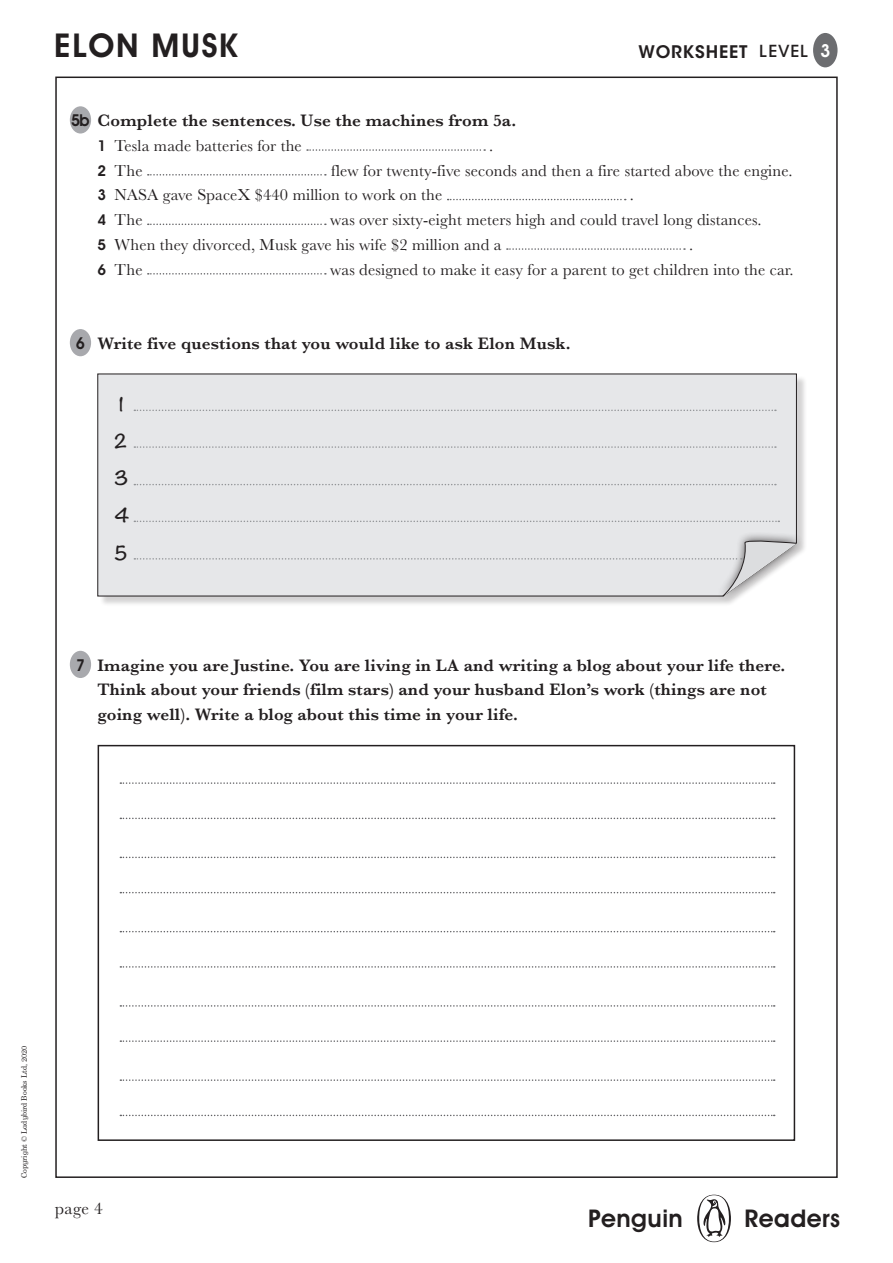
<style>
.page{position:relative;width:893px;height:1263px;background:#fff}
.page>*{position:absolute;margin:0;border:0;box-sizing:border-box;transform-origin:0 0}
.t1{font:600 33px "Avant Garde IT Cby BT";letter-spacing:.05em;color:#231f20}
._04_PENGUIN_READERS{font:600 24.6px "Avant Garde IT Cby BT";letter-spacing:.02em;color:#231f20}
.t2{font:600 18px "Avant Garde IT Cby BT";color:#fff}
._05b_HEADING{font:600 17.25px/24.8px "Baskerville";letter-spacing:.01em;color:#231f20}
.t3{font:600 17.25px "ITC Avant Garde Std";letter-spacing:.05em;color:#231f20}
.t4{font:17.25px "Baskerville";color:#231f20}
._05b_HEADING-2{font:700 17.25px "Noteworthy";color:#231f20}
._05_BODY{font:16.5px "Baskerville";letter-spacing:.01em;color:#231f20}
.BODY_TEXT{font:600 16.5px "Avant Garde IT Cby BT";color:#231f20;scale:.96 1}
._05_BODY-2{font:700 16.5px "Noteworthy";color:#231f20}
.t5{font:7.5px "Century Schlbk Penguin Inf";color:#231f20}
.s1{font-weight:500;font-size:16.5px}
.s2{font-family:"Avant Garde IT Cby BT";font-weight:600;font-size:15px}
</style>
<div class="page">
<div style="left:813px;top:33px;width:24px;height:34px;background:#6c6d70;border-radius:50%"></div>
<div style="left:697px;top:1195px;width:34px;height:47px;background:#231f20;border-radius:50%"></div>
<svg style="left:699px;top:1195px;width:30px;height:46px"></svg>
<svg style="left:307px;top:149px;width:178px;height:2px"></svg>
<svg style="left:148px;top:174px;width:178px;height:2px"></svg>
<svg style="left:448px;top:199px;width:178px;height:1px"></svg>
<svg style="left:148px;top:224px;width:178px;height:1px"></svg>
<svg style="left:507px;top:248px;width:178px;height:2px"></svg>
<svg style="left:148px;top:273px;width:178px;height:2px"></svg>
<div style="left:70px;top:106px;width:21px;height:28px;background:#a8a9ad;border-radius:50%"></div>
<div style="left:70px;top:329px;width:21px;height:27px;background:#a8a9ad;border-radius:50%"></div>
<div style="left:70px;top:651px;width:21px;height:27px;background:#a8a9ad;border-radius:50%"></div>
<div style="left:99px;top:375px;width:708px;height:232px;background:#231f20;opacity:.2"></div>
<div style="left:97px;top:374px;width:700px;height:222px;background:#e6e7e9"></div>
<div style="left:716px;top:532px;width:88px;height:71px;background:#231f20;opacity:.8"></div>
<svg style="left:134px;top:410px;width:642px;height:1px"></svg>
<svg style="left:134px;top:446px;width:642px;height:2px"></svg>
<svg style="left:134px;top:484px;width:642px;height:1px"></svg>
<svg style="left:134px;top:521px;width:645px;height:1px"></svg>
<svg style="left:134px;top:538px;width:663px;height:59px;background:#e0e1e3"></svg>
<div style="left:98px;top:745px;width:697px;height:396px;border:2px solid #231f20"></div>
<svg style="left:120px;top:782px;width:655px;height:2px"></svg>
<svg style="left:120px;top:818px;width:655px;height:1px"></svg>
<svg style="left:120px;top:857px;width:655px;height:1px"></svg>
<svg style="left:120px;top:892px;width:655px;height:1px"></svg>
<svg style="left:120px;top:931px;width:655px;height:1px"></svg>
<svg style="left:120px;top:966px;width:655px;height:2px"></svg>
<svg style="left:120px;top:1005px;width:655px;height:2px"></svg>
<svg style="left:120px;top:1040px;width:655px;height:2px"></svg>
<svg style="left:120px;top:1079px;width:655px;height:2px"></svg>
<svg style="left:120px;top:1115px;width:655px;height:1px"></svg>
<h1 class="t1" style="left:54px;top:26px;width:185px">ELON MUSK</h1>
<p class="t2" style="left:820px;top:40px;width:12px">3</p>
<p class="t3" style="left:639px;top:41px;width:171px">WORKSHEET <span class="s1">LEVEL</span></p>
<p class="BODY_TEXT" style="left:71px;top:110px;width:21px">5b</p>
<p class="_05b_HEADING" style="left:98px;top:108px;width:420px">Complete the sentences. Use the machines from 5a.</p>
<p class="_05_BODY" style="left:98px;top:135px;width:206px"><span class="s2">1</span> Tesla made batteries for the</p>
<p class="_05_BODY" style="left:489px;top:135px;width:6px">.</p>
<p class="_05_BODY" style="left:98px;top:160px;width:47px"><span class="s2">2</span> The</p>
<p class="_05_BODY" style="left:331px;top:160px;width:463px">flew for twenty-five seconds and then a fire started above the engine.</p>
<p class="_05_BODY" style="left:98px;top:184px;width:346px"><span class="s2">3</span> NASA gave SpaceX $440 million to work on the</p>
<p class="_05_BODY" style="left:630px;top:184px;width:6px">.</p>
<p class="_05_BODY" style="left:98px;top:209px;width:47px"><span class="s2">4</span> The</p>
<p class="_05_BODY" style="left:330px;top:209px;width:433px">was over sixty-eight meters high and could travel long distances.</p>
<p class="_05_BODY" style="left:98px;top:234px;width:406px"><span class="s2">5</span> When they divorced, Musk gave his wife $2 million and a</p>
<p class="_05_BODY" style="left:689px;top:234px;width:6px">.</p>
<p class="_05_BODY" style="left:98px;top:259px;width:47px"><span class="s2">6</span> The</p>
<p class="_05_BODY" style="left:330px;top:259px;width:465px">was designed to make it easy for a parent to get children into the car.</p>
<p class="BODY_TEXT" style="left:76px;top:333px;width:11px">6</p>
<p class="_05b_HEADING" style="left:98px;top:331px;width:474px">Write five questions that you would like to ask Elon Musk.</p>
<p class="_05_BODY-2" style="left:119px;top:390px;width:7px">1</p>
<p class="_05b_HEADING-2" style="left:115px;top:426px;width:14px">2</p>
<p class="_05b_HEADING-2" style="left:115px;top:463px;width:16px">3</p>
<p class="_05b_HEADING-2" style="left:115px;top:500px;width:17px">4</p>
<p class="_05b_HEADING-2" style="left:115px;top:537px;width:15px">5</p>
<p class="BODY_TEXT" style="left:76px;top:655px;width:11px">7</p>
<p class="_05b_HEADING" style="left:98px;top:652px;width:689px">Imagine you are Justine. You are living in LA and writing a blog about your life there.<br>Think about your friends (film stars) and your husband Elon’s work (things are not going well). Write a blog about this time in your life.</p>
<p class="t5" style="left:19px;top:1178px;width:134px;rotate:-90deg">Copyright © Ladybird Books Ltd, 2020</p>
<p class="t4" style="left:55px;top:1197px;width:49px">page 4</p>
<p class="_04_PENGUIN_READERS" style="left:588px;top:1203px;width:96px">Penguin</p>
<p class="_04_PENGUIN_READERS" style="left:744px;top:1203px;width:97px">Readers</p>
</div>
